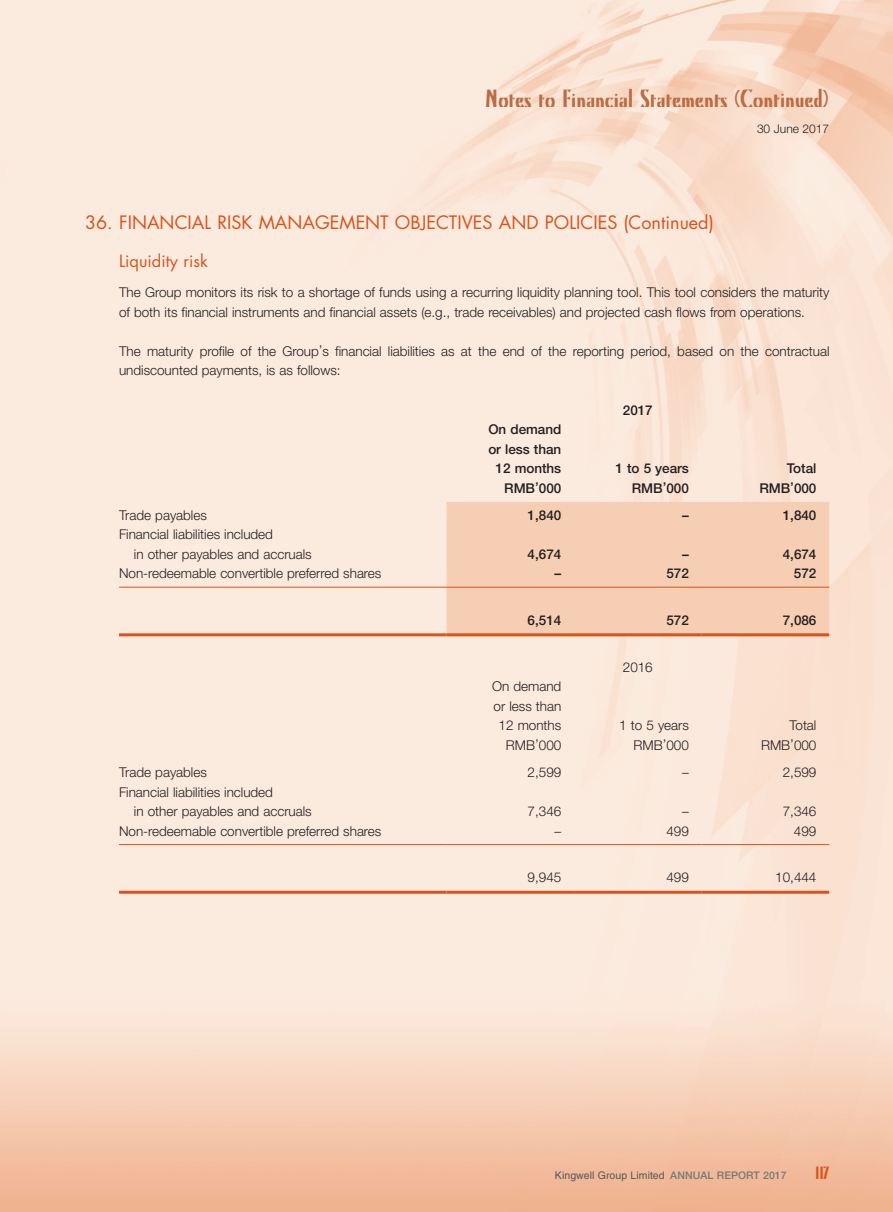
<style>
.page{position:relative;width:893px;height:1212px;background:#fff}
.page>*{position:absolute;margin:0;border:0;box-sizing:border-box;transform-origin:0 0}
.t1{font:24.75px "Kino";letter-spacing:-.005em;color:#bc6c42}
.Heading_1{font:18px "Futura Std";color:#d9531c}
.t2{font:18px "Kino";color:#d9531c}
.Heading_2{font:16.5px "Futura Std";color:#d9531c}
.Body_Text{font:300 13.5px/19.5px "Helvetica Neue LT Std";color:#231f20}
.Body_Text-2{font:500 13.5px "Helvetica Neue LT Std";color:#231f20}
.t3{font:300 12px "Helvetica Neue LT Std";color:#231f20}
.t4{font:10.5px "Helvetica LT Std";letter-spacing:.01em;color:#57585a}
.s1{font-family:"Helvetica Neue LT Std";font-weight:500;color:#76787b}
</style>
<div class="page">
<div style="left:446px;top:502px;width:383px;height:131px;background:#f6ceb4"></div>
<hr style="left:119px;top:587px;width:327px;height:1px;background:#d9531c">
<hr style="left:446px;top:587px;width:128px;height:1px;background:#d9531c">
<hr style="left:574px;top:587px;width:128px;height:1px;background:#d9531c">
<hr style="left:702px;top:587px;width:127px;height:1px;background:#d9531c">
<hr style="left:119px;top:633px;width:327px;height:3px;background:#d9531c">
<hr style="left:446px;top:633px;width:128px;height:3px;background:#d9531c">
<hr style="left:574px;top:633px;width:128px;height:3px;background:#d9531c">
<hr style="left:702px;top:633px;width:127px;height:3px;background:#d9531c">
<hr style="left:119px;top:844px;width:327px;height:1px;background:#d9531c">
<hr style="left:446px;top:844px;width:128px;height:1px;background:#d9531c">
<hr style="left:574px;top:844px;width:128px;height:1px;background:#d9531c">
<hr style="left:702px;top:844px;width:127px;height:1px;background:#d9531c">
<hr style="left:119px;top:891px;width:327px;height:3px;background:#d9531c">
<hr style="left:446px;top:891px;width:128px;height:3px;background:#d9531c">
<hr style="left:574px;top:891px;width:128px;height:3px;background:#d9531c">
<hr style="left:702px;top:891px;width:127px;height:3px;background:#d9531c">
<h1 class="t1" style="left:485px;top:84px;width:345px">Notes to Financial Statements (Continued)</h1>
<p class="t3" style="left:757px;top:122px;width:74px">30 June 2017</p>
<p class="Heading_1" style="left:85px;top:211px;width:630px">36. FINANCIAL RISK MANAGEMENT OBJECTIVES AND POLICIES (Continued)</p>
<p class="Heading_2" style="left:119px;top:251px;width:90px">Liquidity risk</p>
<p class="Body_Text" style="left:119px;top:283px;width:712px">The Group monitors its risk to a shortage of funds using a recurring liquidity planning tool. This tool considers the maturity of both its financial instruments and financial assets (e.g., trade receivables) and projected cash flows from operations.</p>
<p class="Body_Text" style="left:119px;top:341px;width:712px">The maturity profile of the Group’s financial liabilities as at the end of the reporting period, based on the contractual undiscounted payments, is as follows:</p>
<p class="Body_Text-2" style="left:623px;top:402px;width:31px">2017</p>
<p class="Body_Text-2" style="left:488px;top:421px;width:74px">On demand</p>
<p class="Body_Text-2" style="left:488px;top:441px;width:74px">or less than</p>
<p class="Body_Text-2" style="left:496px;top:460px;width:67px">12 months</p>
<p class="Body_Text-2" style="left:615px;top:460px;width:75px">1 to 5 years</p>
<p class="Body_Text-2" style="left:787px;top:460px;width:31px">Total</p>
<p class="Body_Text-2" style="left:504px;top:480px;width:59px">RMB’000</p>
<p class="Body_Text-2" style="left:632px;top:480px;width:59px">RMB’000</p>
<p class="Body_Text-2" style="left:759px;top:480px;width:59px">RMB’000</p>
<p class="Body_Text" style="left:119px;top:505px;width:89px">Trade payables</p>
<p class="Body_Text-2" style="left:528px;top:507px;width:35px">1,840</p>
<p class="Body_Text-2" style="left:682px;top:507px;width:8px">–</p>
<p class="Body_Text-2" style="left:783px;top:507px;width:35px">1,840</p>
<p class="Body_Text" style="left:134px;top:524px;width:179px;text-indent:-15px">Financial liabilities included<br>in other payables and accruals</p>
<p class="Body_Text-2" style="left:528px;top:546px;width:35px">4,674</p>
<p class="Body_Text-2" style="left:682px;top:546px;width:8px">–</p>
<p class="Body_Text-2" style="left:783px;top:546px;width:35px">4,674</p>
<p class="Body_Text" style="left:119px;top:563px;width:264px">Non-redeemable convertible preferred shares</p>
<p class="Body_Text-2" style="left:555px;top:565px;width:8px">–</p>
<p class="Body_Text-2" style="left:666px;top:565px;width:24px">572</p>
<p class="Body_Text-2" style="left:794px;top:565px;width:24px">572</p>
<p class="Body_Text-2" style="left:528px;top:612px;width:35px">6,514</p>
<p class="Body_Text-2" style="left:666px;top:612px;width:24px">572</p>
<p class="Body_Text-2" style="left:783px;top:612px;width:35px">7,086</p>
<p class="Body_Text" style="left:623px;top:657px;width:31px">2016</p>
<p class="Body_Text" style="left:492px;top:676px;width:71px">On demand</p>
<p class="Body_Text" style="left:494px;top:696px;width:69px">or less than</p>
<p class="Body_Text" style="left:499px;top:715px;width:64px">12 months</p>
<p class="Body_Text" style="left:619px;top:715px;width:71px">1 to 5 years</p>
<p class="Body_Text" style="left:789px;top:715px;width:28px">Total</p>
<p class="Body_Text" style="left:506px;top:735px;width:57px">RMB’000</p>
<p class="Body_Text" style="left:633px;top:735px;width:57px">RMB’000</p>
<p class="Body_Text" style="left:761px;top:735px;width:57px">RMB’000</p>
<p class="Body_Text" style="left:119px;top:762px;width:89px">Trade payables</p>
<p class="Body_Text" style="left:528px;top:762px;width:35px">2,599</p>
<p class="Body_Text" style="left:682px;top:762px;width:8px">–</p>
<p class="Body_Text" style="left:783px;top:762px;width:35px">2,599</p>
<p class="Body_Text" style="left:134px;top:782px;width:179px;text-indent:-15px">Financial liabilities included<br>in other payables and accruals</p>
<p class="Body_Text" style="left:528px;top:801px;width:35px">7,346</p>
<p class="Body_Text" style="left:682px;top:801px;width:8px">–</p>
<p class="Body_Text" style="left:783px;top:801px;width:35px">7,346</p>
<p class="Body_Text" style="left:119px;top:821px;width:264px">Non-redeemable convertible preferred shares</p>
<p class="Body_Text" style="left:555px;top:821px;width:8px">–</p>
<p class="Body_Text" style="left:666px;top:821px;width:24px">499</p>
<p class="Body_Text" style="left:794px;top:821px;width:24px">499</p>
<p class="Body_Text" style="left:528px;top:867px;width:35px">9,945</p>
<p class="Body_Text" style="left:666px;top:867px;width:24px">499</p>
<p class="Body_Text" style="left:775px;top:867px;width:43px">10,444</p>
<p class="t4" style="left:555px;top:1169px;width:233px">Kingwell Group Limited <span class="s1">ANNUAL REPORT 2017</span></p>
<h2 class="t2" style="left:815px;top:1162px;width:15px">117</h2>
</div>
